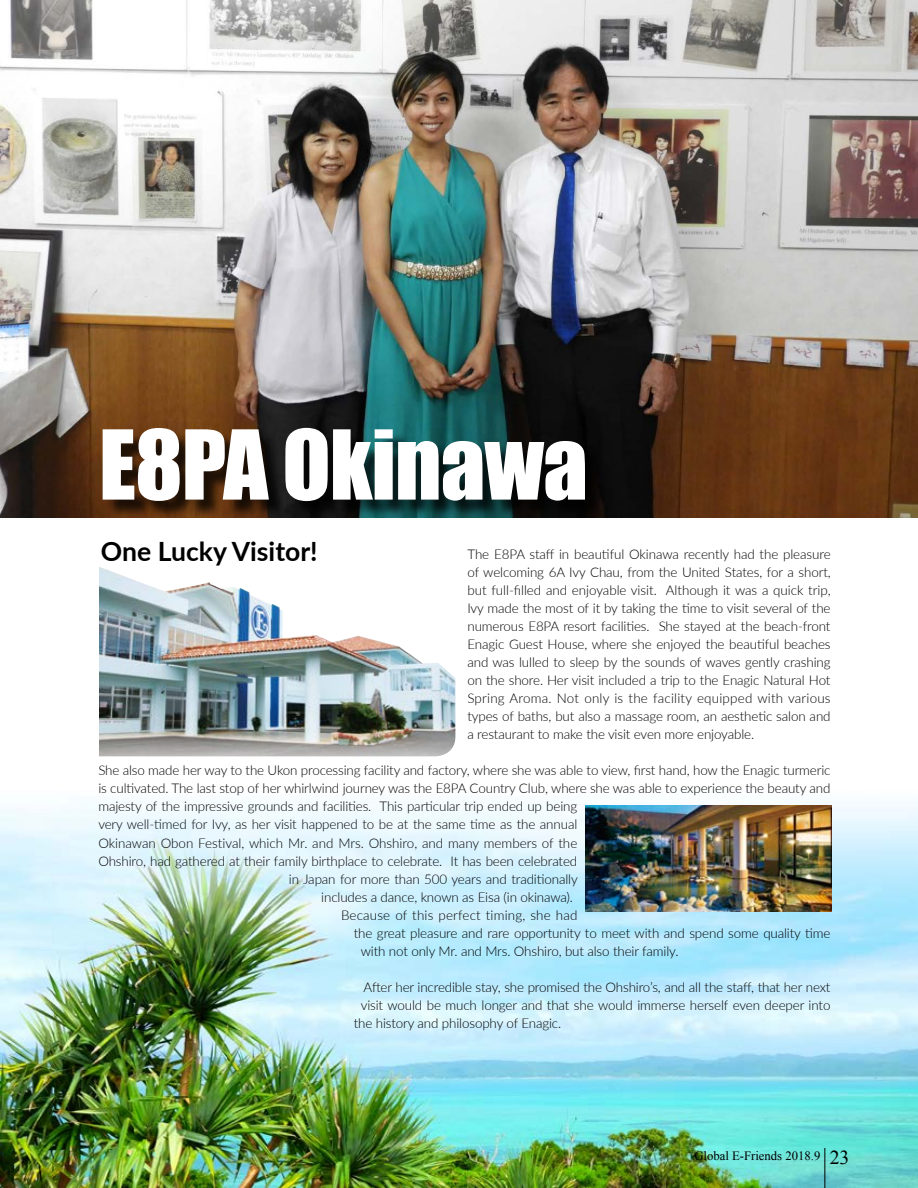
<style>
.page{position:relative;width:918px;height:1188px;background:#fff}
.page>*{position:absolute;margin:0;border:0;box-sizing:border-box;transform-origin:0 0}
.t1{font:88.95px "Impact";letter-spacing:-.01em;color:#fff}
.t2{font:700 26.55px "Lato";color:#000}
.t3{font:300 13.35px/18px "Lato";letter-spacing:-.01em;color:#000;text-align:justify}
.t4{font:300 13.35px "Lato";letter-spacing:.01em;color:#000}
.t5{font:12.75px "Times New Roman";color:#000}
.s1{font-size:19.8px}
</style>
<div class="page">
<img style="left:1px;top:0;width:917px;height:518px">
<img style="left:0;top:1021px;width:1px;height:167px">
<img style="left:0;top:0;width:1px;height:519px">
<img style="left:1px;top:802px;width:917px;height:386px">
<div style="left:105px;top:430px;width:499px;height:90px;background:#000;opacity:.75"></div>
<img style="left:99px;top:567px;width:356px;height:189px">
<img style="left:586px;top:805px;width:245px;height:107px">
<hr style="left:824px;top:1148px;width:1px;height:40px;background:#000">
<h1 class="t1" style="left:99px;top:396px;width:490px">E8PA Okinawa</h1>
<h2 class="t2" style="left:101px;top:532px;width:218px">One Lucky Visitor!</h2>
<p class="t3" style="left:467px;top:545px;width:365px">The E8PA staff in beautiful Okinawa recently had the pleasure of welcoming 6A Ivy Chau, from the United States, for a short, but full-filled and enjoyable visit. Although it was a quick trip, Ivy made the most of it by taking the time to visit several of the numerous E8PA resort facilities. She stayed at the beach-front Enagic Guest House, where she enjoyed the beautiful beaches and was lulled to sleep by the sounds of waves gently crashing on the shore. Her visit included a trip to the Enagic Natural Hot Spring Aroma. Not only is the facility equipped with various types of baths, but also a massage room, an aesthetic salon and a restaurant to make the visit even more enjoyable.</p>
<p class="t3" style="left:98px;top:761px;width:734px">She also made her way to the Ukon processing facility and factory, where she was able to view, first hand, how the Enagic turmeric</p>
<p class="t3" style="left:98px;top:779px;width:734px">is cultivated. The last stop of her whirlwind journey was the E8PA Country Club, where she was able to experience the beauty and</p>
<p class="t3" style="left:98px;top:797px;width:480px">majesty of the impressive grounds and facilities. This particular trip ended up being</p>
<p class="t3" style="left:98px;top:815px;width:480px">very well-timed for Ivy, as her visit happened to be at the same time as the annual</p>
<p class="t3" style="left:98px;top:833px;width:480px">Okinawan Obon Festival, which Mr. and Mrs. Ohshiro, and many members of the</p>
<p class="t3" style="left:98px;top:851px;width:480px">Ohshiro, had gathered at their family birthplace to celebrate. It has been celebrated</p>
<p class="t3" style="left:289px;top:869px;width:290px">in Japan for more than 500 years and traditionally</p>
<p class="t3" style="left:321px;top:887px;width:253px">includes a dance, known as Eisa (in okinawa).</p>
<p class="t4" style="left:341px;top:905px;width:238px">Because of this perfect timing, she had</p>
<p class="t3" style="left:354px;top:923px;width:478px">the great pleasure and rare opportunity to meet with and spend some quality time</p>
<p class="t3" style="left:361px;top:941px;width:319px">with not only Mr. and Mrs. Ohshiro, but also their family.</p>
<p class="t3" style="left:364px;top:977px;width:468px">After her incredible stay, she promised the Ohshiro’s, and all the staff, that her next</p>
<p class="t3" style="left:361px;top:995px;width:471px">visit would be much longer and that she would immerse herself even deeper into</p>
<p class="t3" style="left:354px;top:1013px;width:209px">the history and philosophy of Enagic.</p>
<p class="t5" style="left:694px;top:1147px;width:157px">Global E-Friends 2018.9 <span class="s1">23</span></p>
</div>
